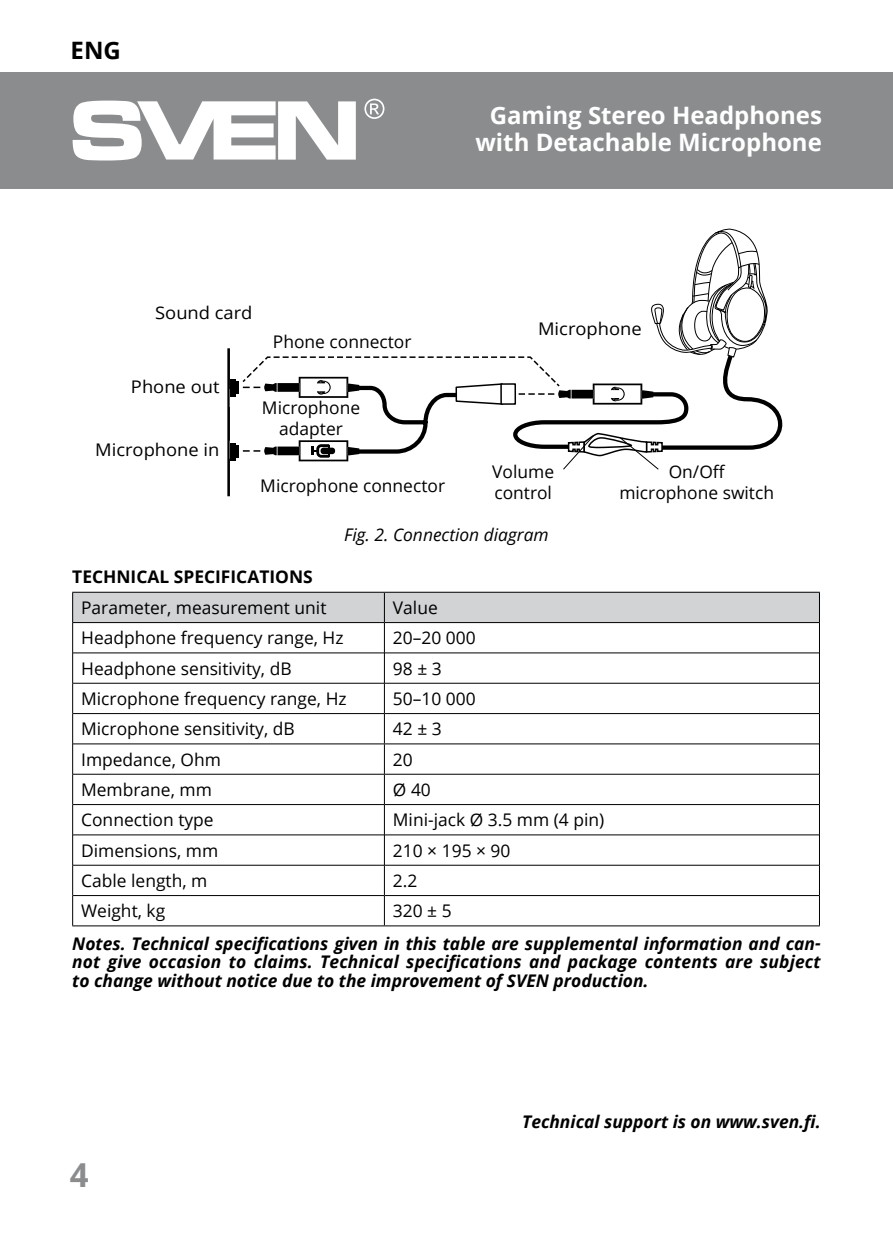
<style>
.page{position:relative;width:893px;height:1259px;background:#fff}
.page>*{position:absolute;margin:0;border:0;box-sizing:border-box;transform-origin:0 0}
.t1{font:700 33px "Open Sans";color:#8a8c8e}
.t2{font:700 24px/27px "Open Sans";color:#fff;text-align:center}
.t3{font:700 24px "Open Sans";color:#000}
.t4{font:17.4px/21px "Open Sans";color:#000;text-align:center}
.t5{font:italic 700 17.4px/18.9px "Open Sans";color:#000;text-align:justify}
.t6{font:17.4px "Open Sans";color:#000;scale:1.05 1}
.t7{font:700 17.4px "Open Sans";color:#000}
.t8{font:italic 17.4px "Open Sans";color:#000}
</style>
<div class="page">
<div style="left:0;top:72px;width:893px;height:117px;background:#8a8c8e"></div>
<svg style="left:73px;top:101px;width:283px;height:59px"></svg>
<svg style="left:364px;top:99px;width:20px;height:20px"></svg>
<div style="left:73px;top:593px;width:746px;height:29px;background:#d1d3d4"></div>
<svg style="left:73px;top:623px;width:746px;height:302px"></svg>
<hr style="left:72px;top:592px;width:312px;height:1px;background:#000">
<hr style="left:72px;top:592px;width:1px;height:30px;background:#000">
<hr style="left:384px;top:592px;width:436px;height:1px;background:#000">
<hr style="left:384px;top:592px;width:1px;height:30px;background:#000">
<hr style="left:819px;top:592px;width:1px;height:30px;background:#000">
<hr style="left:72px;top:622px;width:312px;height:1px;background:#000">
<hr style="left:384px;top:622px;width:436px;height:1px;background:#000">
<hr style="left:73px;top:652px;width:311px;height:1px;background:#000">
<hr style="left:385px;top:652px;width:434px;height:1px;background:#000">
<hr style="left:73px;top:683px;width:311px;height:1px;background:#000">
<hr style="left:385px;top:683px;width:434px;height:1px;background:#000">
<hr style="left:73px;top:713px;width:311px;height:1px;background:#000">
<hr style="left:385px;top:713px;width:434px;height:1px;background:#000">
<hr style="left:73px;top:743px;width:311px;height:1px;background:#000">
<hr style="left:73px;top:773px;width:311px;height:1px;background:#000">
<hr style="left:73px;top:804px;width:311px;height:1px;background:#000">
<hr style="left:385px;top:804px;width:434px;height:1px;background:#000">
<hr style="left:73px;top:834px;width:311px;height:1px;background:#000">
<hr style="left:385px;top:834px;width:434px;height:1px;background:#000">
<hr style="left:73px;top:864px;width:311px;height:1px;background:#000">
<hr style="left:385px;top:864px;width:434px;height:1px;background:#000">
<hr style="left:73px;top:895px;width:311px;height:1px;background:#000">
<hr style="left:385px;top:895px;width:434px;height:1px;background:#000">
<hr style="left:72px;top:623px;width:1px;height:30px;background:#000">
<hr style="left:72px;top:653px;width:1px;height:30px;background:#000">
<hr style="left:72px;top:683px;width:1px;height:30px;background:#000">
<hr style="left:72px;top:713px;width:1px;height:31px;background:#000">
<hr style="left:72px;top:744px;width:1px;height:30px;background:#000">
<hr style="left:72px;top:774px;width:1px;height:30px;background:#000">
<hr style="left:72px;top:804px;width:1px;height:31px;background:#000">
<hr style="left:72px;top:835px;width:1px;height:30px;background:#000">
<hr style="left:72px;top:865px;width:1px;height:30px;background:#000">
<hr style="left:72px;top:895px;width:1px;height:30px;background:#000">
<hr style="left:72px;top:925px;width:312px;height:1px;background:#000">
<hr style="left:384px;top:623px;width:1px;height:30px;background:#000">
<hr style="left:819px;top:623px;width:1px;height:30px;background:#000">
<hr style="left:384px;top:653px;width:1px;height:30px;background:#000">
<hr style="left:819px;top:653px;width:1px;height:30px;background:#000">
<hr style="left:384px;top:683px;width:1px;height:30px;background:#000">
<hr style="left:819px;top:683px;width:1px;height:30px;background:#000">
<hr style="left:384px;top:713px;width:1px;height:30px;background:#000">
<hr style="left:819px;top:713px;width:1px;height:31px;background:#000">
<hr style="left:384px;top:774px;width:1px;height:30px;background:#000">
<hr style="left:819px;top:774px;width:1px;height:30px;background:#000">
<hr style="left:384px;top:804px;width:1px;height:31px;background:#000">
<hr style="left:819px;top:804px;width:1px;height:31px;background:#000">
<hr style="left:384px;top:835px;width:1px;height:30px;background:#000">
<hr style="left:819px;top:835px;width:1px;height:30px;background:#000">
<hr style="left:384px;top:865px;width:1px;height:30px;background:#000">
<hr style="left:819px;top:865px;width:1px;height:30px;background:#000">
<hr style="left:384px;top:895px;width:1px;height:30px;background:#000">
<hr style="left:819px;top:895px;width:1px;height:30px;background:#000">
<hr style="left:384px;top:925px;width:436px;height:1px;background:#000">
<hr style="left:384px;top:743px;width:435px;height:1px;background:#000">
<hr style="left:384px;top:773px;width:435px;height:1px;background:#000">
<hr style="left:384px;top:744px;width:1px;height:30px;background:#000">
<hr style="left:819px;top:744px;width:1px;height:30px;background:#000">
<svg style="left:227px;top:348px;width:3px;height:148px"></svg>
<hr style="left:235px;top:381px;width:4px;height:13px;background:#000">
<div style="left:230px;top:378px;width:5px;height:18px;background:#000"></div>
<hr style="left:235px;top:445px;width:4px;height:13px;background:#000">
<div style="left:230px;top:443px;width:5px;height:17px;background:#000"></div>
<svg style="left:242px;top:228px;width:541px;height:242px"></svg>
<h2 class="t3" style="left:71px;top:34px;width:52px">ENG</h2>
<h2 class="t2" style="left:475px;top:101px;width:348px">Gaming Stereo Headphones with Detachable Microphone</h2>
<p class="t6" style="left:155px;top:301px;width:94px">Sound card</p>
<p class="t4" style="left:273px;top:330px;width:140px">Phone connector</p>
<p class="t6" style="left:538px;top:317px;width:100px">Microphone</p>
<p class="t6" style="left:131px;top:374px;width:86px">Phone out</p>
<p class="t6" style="left:95px;top:437px;width:120px">Microphone in</p>
<p class="t4" style="left:262px;top:396px;width:100px">Microphone adapter</p>
<p class="t4" style="left:260px;top:474px;width:186px">Microphone connector</p>
<p class="t4" style="left:492px;top:460px;width:63px;text-align:left">Volume control</p>
<p class="t4" style="left:619px;top:460px;width:156px">On/Off microphone switch</p>
<p class="t8" style="left:344px;top:523px;width:206px">Fig. 2. Connection diagram</p>
<p class="t7" style="left:72px;top:565px;width:242px">TECHNICAL SPECIFICATIONS</p>
<p class="t4" style="left:81px;top:597px;width:247px">Parameter, measurement unit</p>
<p class="t4" style="left:393px;top:597px;width:46px">Value</p>
<p class="t4" style="left:81px;top:627px;width:264px">Headphone frequency range, Hz</p>
<p class="t4" style="left:393px;top:627px;width:84px">20–20 000</p>
<p class="t4" style="left:81px;top:657px;width:212px">Headphone sensitivity, dB</p>
<p class="t4" style="left:393px;top:657px;width:50px">98 ± 3</p>
<p class="t4" style="left:81px;top:688px;width:267px">Microphone frequency range, Hz</p>
<p class="t4" style="left:393px;top:688px;width:84px">50–10 000</p>
<p class="t4" style="left:81px;top:718px;width:215px">Microphone sensitivity, dB</p>
<p class="t4" style="left:393px;top:718px;width:50px">42 ± 3</p>
<p class="t4" style="left:81px;top:748px;width:141px">Impedance, Ohm</p>
<p class="t4" style="left:393px;top:748px;width:21px">20</p>
<p class="t4" style="left:81px;top:779px;width:132px">Membrane, mm</p>
<p class="t4" style="left:393px;top:779px;width:39px">Ø 40</p>
<p class="t4" style="left:81px;top:809px;width:134px">Connection type</p>
<p class="t4" style="left:393px;top:809px;width:213px">Mini-jack Ø 3.5 mm (4 pin)</p>
<p class="t4" style="left:81px;top:839px;width:139px">Dimensions, mm</p>
<p class="t4" style="left:393px;top:839px;width:119px">210 × 195 × 90</p>
<p class="t4" style="left:81px;top:870px;width:128px">Cable length, m</p>
<p class="t4" style="left:393px;top:870px;width:26px">2.2</p>
<p class="t4" style="left:81px;top:900px;width:86px">Weight, kg</p>
<p class="t4" style="left:393px;top:900px;width:60px">320 ± 5</p>
<p class="t5" style="left:72px;top:933px;width:750px">Notes. Technical specifications given in this table are supplemental information and can&shy;not give occasion to claims. Technical specifications and package contents are subject to change without notice due to the improvement of SVEN production.</p>
<h1 class="t1" style="left:70px;top:1151px;width:20px">4</h1>
<p class="t5" style="left:522px;top:1112px;width:300px">Technical support is on www.sven.fi.</p>
</div>
